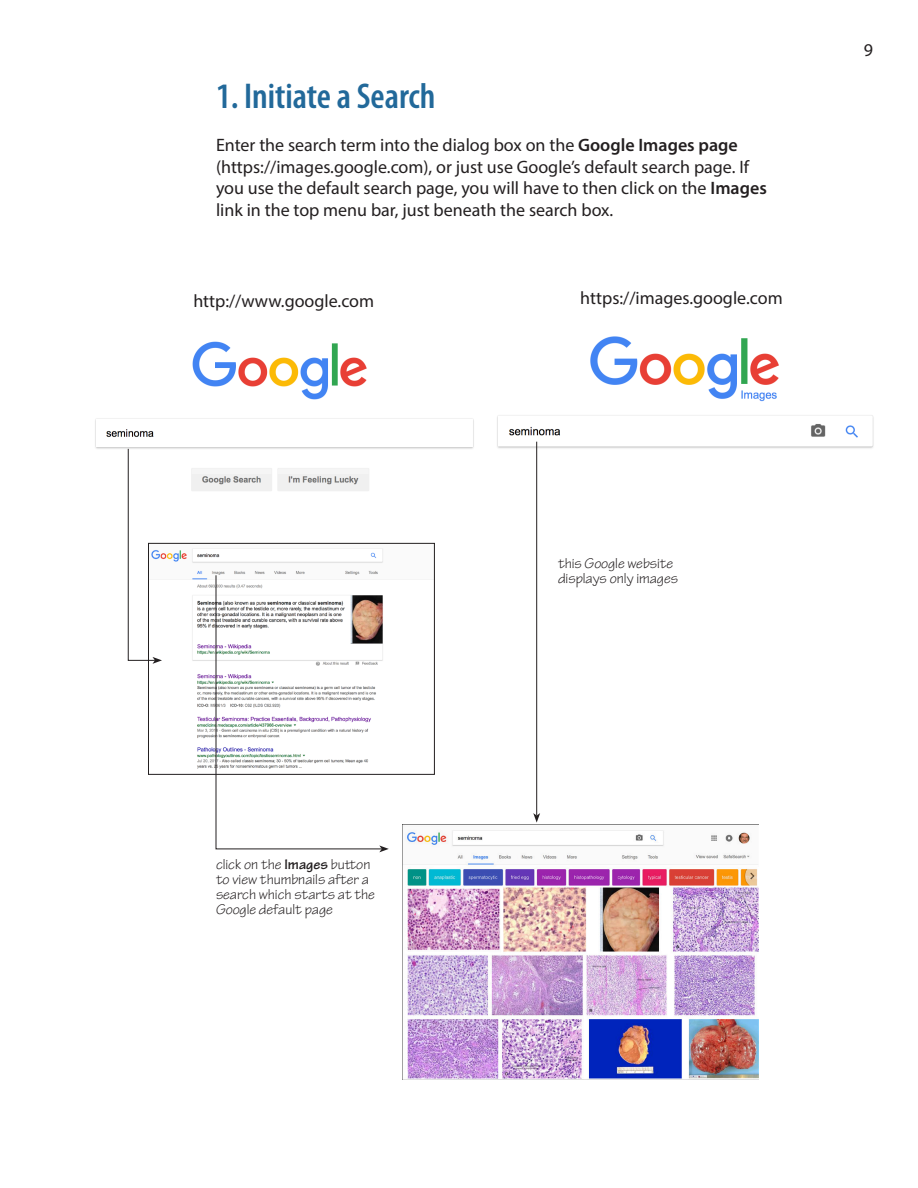
<style>
.page{position:relative;width:918px;height:1188px;background:#fff}
.page>*{position:absolute;margin:0;border:0;box-sizing:border-box;transform-origin:0 0}
.Header_Blue{font:600 condensed 36px "Myriad Pro";color:#22699a}
.Body_3{font:18px/21.6px "Myriad Pro";color:#231f20}
.Body2{font:18px "Myriad Pro";color:#231f20}
.Figure_Text{font:15px/15px "Tekton Pro";color:#231f20}
.s1{font-weight:600}
.s2{font-weight:700}
</style>
<div class="page">
<img style="left:497px;top:336px;width:377px;height:131px">
<img style="left:95px;top:341px;width:379px;height:158px">
<img style="left:403px;top:830px;width:356px;height:250px">
<img style="left:162px;top:548px;width:221px;height:221px">
<div style="left:148px;top:543px;width:287px;height:232px;border:1px solid #231f20"></div>
<svg style="left:128px;top:448px;width:34px;height:216px"></svg>
<hr style="left:536px;top:442px;width:1px;height:374px;background:#231f20">
<svg style="left:533px;top:813px;width:7px;height:10px"></svg>
<svg style="left:215px;top:575px;width:167px;height:275px"></svg>
<svg style="left:379px;top:845px;width:10px;height:7px"></svg>
<p class="Header_Blue" style="left:216px;top:76px;width:221px">1. Initiate a Search</p>
<p class="Body_3" style="left:216px;top:134px;width:552px">Enter the search term into the dialog box on the <span class="s1">Google Images page </span>(https://images.google.com), or just use Google’s default search page. If you use the default search page, you will have to then click on the <span class="s1">Images </span>link in the top menu bar, just beneath the search box.</p>
<p class="Body2" style="left:193px;top:290px;width:182px">http://www.google.com</p>
<p class="Body2" style="left:580px;top:287px;width:204px">https://images.google.com</p>
<p class="Body_3" style="left:864px;top:39px;width:11px">9</p>
<p class="Figure_Text" style="left:558px;top:556px;width:122px">this Google website displays only images</p>
<p class="Figure_Text" style="left:216px;top:857px;width:161px">click on the <span class="s2">Images</span> button to view thumbnails after a search which starts at the<br>Google default page</p>
</div>
